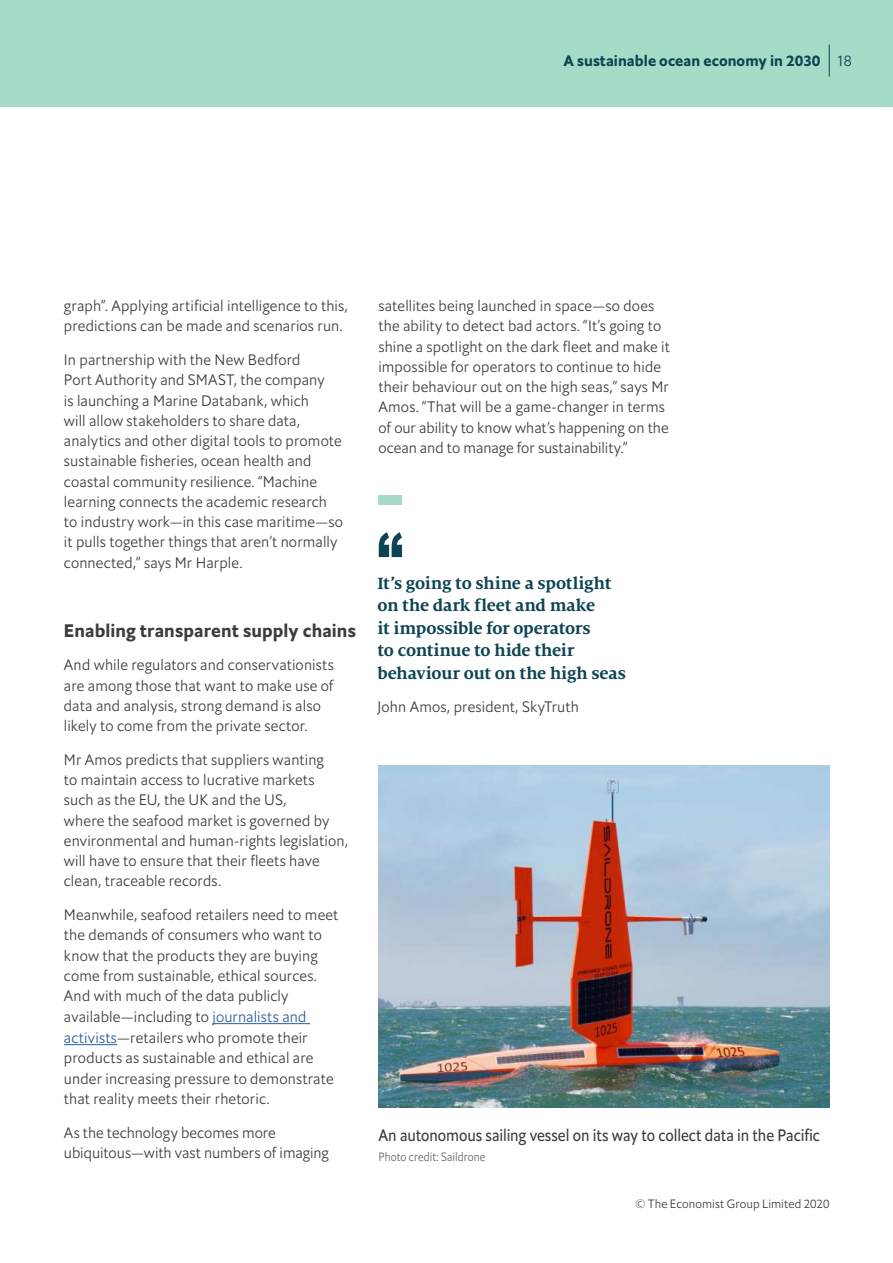
<style>
.page{position:relative;width:893px;height:1263px;background:#fff}
.page>*{position:absolute;margin:0;border:0;box-sizing:border-box;transform-origin:0 0}
.t1{font:700 18px/22.5px "Milo TE";letter-spacing:-.01em;color:#0d4451}
.t2{font:18px "Econ Sans Bol";letter-spacing:.005em;color:#3c3c3c}
.t3{font:16.5px "Econ Sans Cnd";letter-spacing:-.005em;color:#3c3c3c}
.t4{font:15px/20.2px "Econ Sans Lig";letter-spacing:.01em;color:#3c3c3c}
.t5{font:15px "Econ Sans Bol";letter-spacing:.005em;color:#0d4451}
.t6{font:12px "Econ Sans Lig";letter-spacing:.01em;color:#3c3c3c}
.t7{font:12px "Econ Sans Cnd Lig";letter-spacing:.005em;color:#625f60}
.s1{font-family:"Econ Sans Lig"}
.s2{color:#265b9b}
</style>
<div class="page">
<div style="left:0;top:0;width:893px;height:106px;background:#a5dbc7"></div>
<hr style="left:829px;top:45px;width:1px;height:32px;background:#0d4451">
<hr style="left:212px;top:1023px;width:98px;height:1px;background:#265b9b">
<hr style="left:64px;top:1044px;width:53px;height:1px;background:#265b9b">
<div style="left:379px;top:495px;width:23px;height:9px;background:#a5dbc7"></div>
<svg style="left:379px;top:532px;width:23px;height:25px"></svg>
<img style="left:378px;top:765px;width:451px;height:343px">
<p class="t5" style="left:563px;top:55px;width:290px">A sustainable ocean economy in 2030 <span class="s1">18</span></p>
<p class="t4" style="left:64px;top:296px;width:285px">graph”. Applying artificial intelligence to this, predictions can be made and scenarios run.</p>
<p class="t4" style="left:64px;top:350px;width:281px">In partnership with the New Bedford<br>Port Authority and SMAST, the company<br>is launching a Marine Databank, which<br>will allow stakeholders to share data, analytics and other digital tools to promote sustainable fisheries, ocean health and coastal community resilience. “Machine learning connects the academic research to industry work—in this case maritime—so it pulls together things that aren’t normally connected,” says Mr Harple.</p>
<p class="t2" style="left:64px;top:624px;width:293px">Enabling transparent supply chains</p>
<p class="t4" style="left:64px;top:656px;width:271px">And while regulators and conservationists are among those that want to make use of data and analysis, strong demand is also likely to come from the private sector.</p>
<p class="t4" style="left:64px;top:750px;width:286px">Mr Amos predicts that suppliers wanting<br>to maintain access to lucrative markets<br>such as the EU, the UK and the US,<br>where the seafood market is governed by environmental and human-rights legislation, will have to ensure that their fleets have clean, traceable records.</p>
<p class="t4" style="left:64px;top:905px;width:276px">Meanwhile, seafood retailers need to meet the demands of consumers who want to know that the products they are buying come from sustainable, ethical sources.<br>And with much of the data publicly available—including to <span class="s2">journalists and activists</span>—retailers who promote their products as sustainable and ethical are under increasing pressure to demonstrate that reality meets their rhetoric.</p>
<p class="t4" style="left:64px;top:1123px;width:267px">As the technology becomes more ubiquitous—with vast numbers of imaging</p>
<p class="t4" style="left:378px;top:297px;width:293px">satellites being launched in space—so does the ability to detect bad actors. “It’s going to shine a spotlight on the dark fleet and make it impossible for operators to continue to hide their behaviour out on the high seas,” says Mr Amos. “That will be a game-changer in terms of our ability to know what’s happening on the ocean and to manage for sustainability.”</p>
<p class="t1" style="left:377px;top:573px;width:250px">It’s going to shine a spotlight on the dark fleet and make<br>it impossible for operators<br>to continue to hide their behaviour out on the high seas</p>
<p class="t4" style="left:377px;top:697px;width:203px">John Amos, president, SkyTruth</p>
<p class="t3" style="left:378px;top:1129px;width:443px">An autonomous sailing vessel on its way to collect data in the Pacific</p>
<p class="t7" style="left:378px;top:1150px;width:108px">Photo credit: Saildrone</p>
<p class="t6" style="left:635px;top:1199px;width:195px">© The Economist Group Limited 2020</p>
</div>
